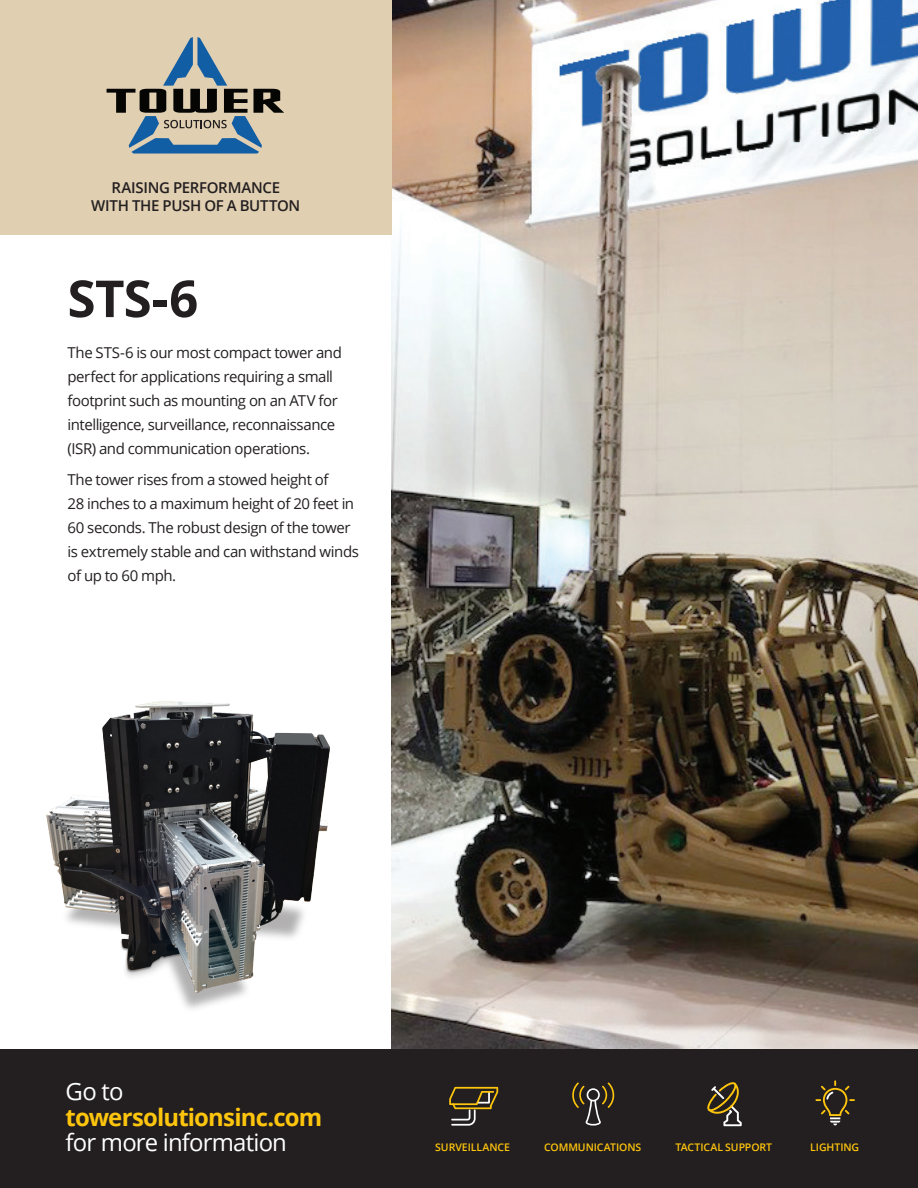
<style>
.page{position:relative;width:918px;height:1188px;background:#fff}
.page>*{position:absolute;margin:0;border:0;box-sizing:border-box;transform-origin:0 0}
.t1{font:700 51px "Open Sans";color:#231f20}
.t2{font:23.85px "Open Sans";letter-spacing:-.035em;color:#fff}
.t3{font:700 23.85px "Open Sans";letter-spacing:-.035em;color:#fec50d}
.t4{font:15px/24px "Open Sans";letter-spacing:-.03em;color:#231f20}
.t5{font:600 15px/18px "Open Sans";letter-spacing:-.02em;color:#231f20;text-align:center}
.t6{font:600 10.5px "Open Sans";letter-spacing:-.005em;color:#fec50d}
</style>
<div class="page">
<img style="left:392px;top:0;width:526px;height:1050px">
<img style="left:46px;top:701px;width:284px;height:308px">
<div style="left:0;top:0;width:392px;height:234px;background:#e1cfb2"></div>
<svg style="left:107px;top:37px;width:177px;height:117px"></svg>
<div style="left:0;top:1050px;width:918px;height:138px;background:#231f20"></div>
<svg style="left:449px;top:1087px;width:49px;height:39px"></svg>
<svg style="left:572px;top:1082px;width:43px;height:44px"></svg>
<svg style="left:815px;top:1080px;width:40px;height:45px"></svg>
<svg style="left:707px;top:1082px;width:35px;height:44px"></svg>
<p class="t5" style="left:91px;top:179px;width:211px">RAISING PERFORMANCE<br>WITH THE PUSH OF A BUTTON</p>
<h1 class="t1" style="left:68px;top:263px;width:132px">STS-6</h1>
<p class="t4" style="left:68px;top:340px;width:276px">The STS-6 is our most compact tower and perfect for applications requiring a small footprint such as mounting on an ATV for intelligence, surveillance, reconnaissance (ISR) and communication operations.</p>
<p class="t4" style="left:68px;top:467px;width:293px">The tower rises from a stowed height of<br>28 inches to a maximum height of 20 feet in 60 seconds. The robust design of the tower is extremely stable and can withstand winds of up to 60 mph.</p>
<h2 class="t2" style="left:66px;top:1075px;width:59px">Go to</h2>
<h2 class="t3" style="left:66px;top:1100px;width:258px">towersolutionsinc.com</h2>
<h2 class="t2" style="left:66px;top:1126px;width:223px">for more information</h2>
<p class="t6" style="left:435px;top:1140px;width:76px">SURVEILLANCE</p>
<p class="t6" style="left:544px;top:1140px;width:99px">COMMUNICATIONS</p>
<p class="t6" style="left:676px;top:1140px;width:98px">TACTICAL SUPPORT</p>
<p class="t6" style="left:810px;top:1140px;width:50px">LIGHTING</p>
</div>
